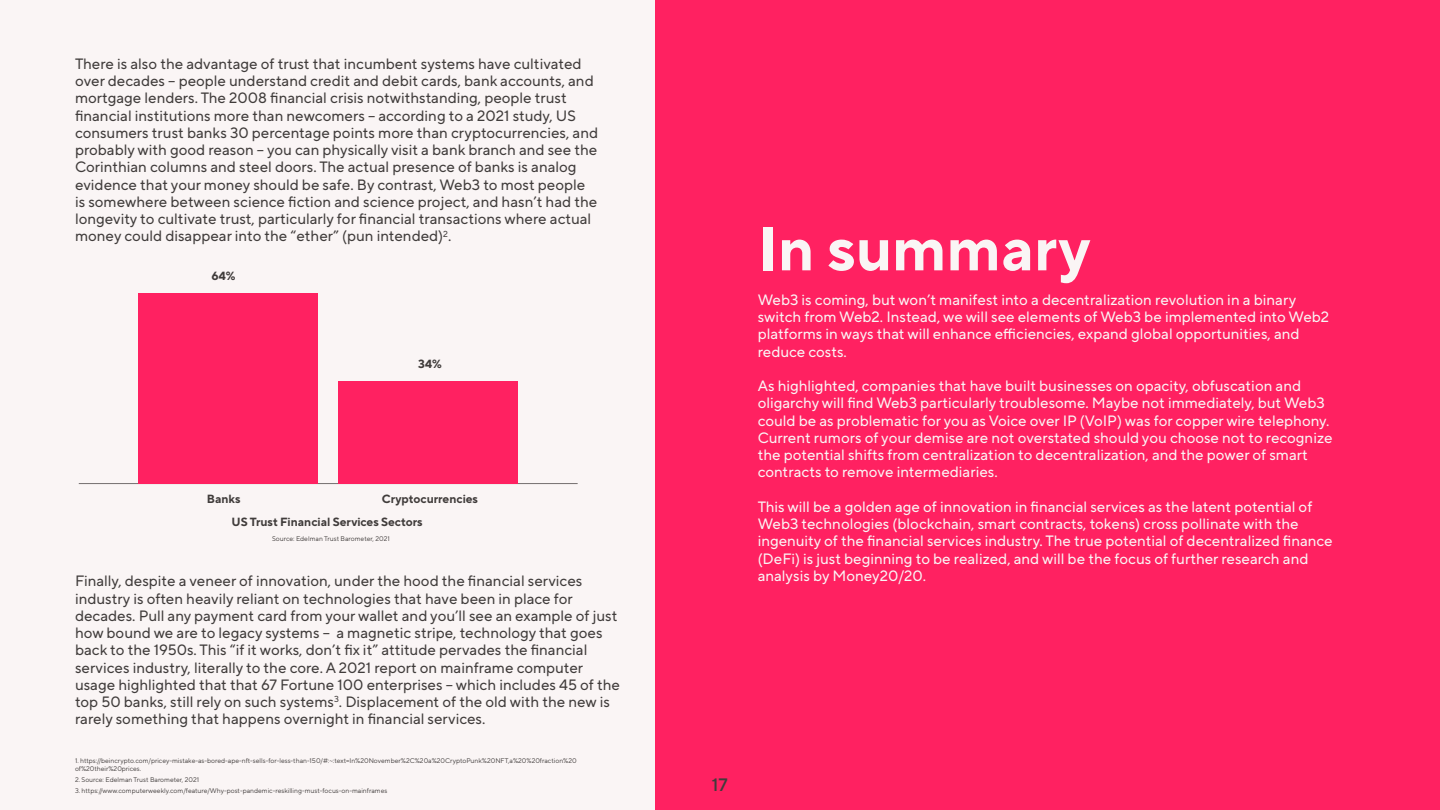
<style>
.page{position:relative;width:1440px;height:810px;background:#faf5f5}
.page>*{position:absolute;margin:0;border:0;box-sizing:border-box;transform-origin:0 0}
.t1{font:700 61.5px "TT Norms Pro";color:#faf5f5}
.t2{font:500 18px "TT Norms Pro";color:#403c3b}
.Body_20pt{font:15px/17.2px "TT Norms Pro";color:#403c3b}
.Body_20pt-2{font:15px/17.2px "TT Norms Pro";color:#faf5f5}
.t3{font:700 11.85px "TT Norms Pro";color:#403c3b}
.t4{font:6.75px/8.1px "TT Norms Pro";color:#403c3b}
</style>
<div class="page">
<hr style="left:79px;top:483px;width:499px;height:1px;background:#746f6f">
<div style="left:338px;top:381px;width:180px;height:103px;background:#ff2161"></div>
<div style="left:139px;top:293px;width:179px;height:191px;background:#ff2161"></div>
<div style="left:655px;top:0;width:785px;height:810px;background:#ff2161"></div>
<p class="Body_20pt" style="left:75px;top:54px;width:525px">There is also the advantage of trust that incumbent systems have cultivated over decades – people understand credit and debit cards, bank accounts, and mortgage lenders. The 2008 financial crisis notwithstanding, people trust financial institutions more than newcomers – according to a 2021 study, US consumers trust banks 30 percentage points more than cryptocurrencies, and probably with good reason – you can physically visit a bank branch and see the Corinthian columns and steel doors. The actual presence of banks is analog evidence that your money should be safe. By contrast, Web3 to most people is somewhere between science fiction and science project, and hasn’t had the longevity to cultivate trust, particularly for financial transactions where actual money could disappear into the “ether” (pun intended)<sup>2</sup>.</p>
<p class="t3" style="left:212px;top:267px;width:25px">64%</p>
<p class="t3" style="left:418px;top:355px;width:25px">34%</p>
<p class="t3" style="left:207px;top:490px;width:35px">Banks</p>
<p class="t3" style="left:382px;top:490px;width:98px">Cryptocurrencies</p>
<p class="t3" style="left:231px;top:513px;width:193px">US Trust Financial Services Sectors</p>
<p class="t4" style="left:272px;top:534px;width:119px">Source: Edelman Trust Barometer, 2021</p>
<p class="Body_20pt" style="left:75px;top:571px;width:547px">Finally, despite a veneer of innovation, under the hood the financial services industry is often heavily reliant on technologies that have been in place for decades. Pull any payment card from your wallet and you’ll see an example of just how bound we are to legacy systems – a magnetic stripe, technology that goes back to the 1950s. This “if it works, don’t fix it” attitude pervades the financial services industry, literally to the core. A 2021 report on mainframe computer usage highlighted that that 67 Fortune 100 enterprises – which includes 45 of the top 50 banks, still rely on such systems<sup>3</sup>. Displacement of the old with the new is rarely something that happens overnight in financial services.</p>
<p class="t4" style="left:75px;top:756px;width:503px">1. https://beincrypto.com/pricey-mistake-as-bored-ape-nft-sells-for-less-than-150/#:~:text=In%20November%2C%20a%20CryptoPunk%20NFT,a%20%20fraction%20 of%20their%20prices.</p>
<p class="t4" style="left:75px;top:775px;width:126px">2. Source: Edelman Trust Barometer, 2021</p>
<p class="t4" style="left:75px;top:786px;width:314px">3. https://www.computerweekly.com/feature/Why-post-pandemic-reskilling-must-focus-on-mainframes</p>
<p class="t1" style="left:758px;top:203px;width:334px">In summary</p>
<p class="Body_20pt-2" style="left:758px;top:290px;width:573px">Web3 is coming, but won’t manifest into a decentralization revolution in a binary switch from Web2. Instead, we will see elements of Web3 be implemented into Web2 platforms in ways that will enhance efficiencies, expand global opportunities, and reduce costs.</p>
<p class="Body_20pt-2" style="left:758px;top:376px;width:576px">As highlighted, companies that have built businesses on opacity, obfuscation and oligarchy will find Web3 particularly troublesome. Maybe not immediately, but Web3 could be as problematic for you as Voice over IP (VoIP) was for copper wire telephony.<br>Current rumors of your demise are not overstated should you choose not to recognize the potential shifts from centralization to decentralization, and the power of smart contracts to remove intermediaries.</p>
<p class="Body_20pt-2" style="left:758px;top:497px;width:577px">This will be a golden age of innovation in financial services as the latent potential of Web3 technologies (blockchain, smart contracts, tokens) cross pollinate with the ingenuity of the financial services industry. The true potential of decentralized finance (DeFi) is just beginning to be realized, and will be the focus of further research and analysis by Money20/20.</p>
<p class="t2" style="left:712px;top:771px;width:18px">17</p>
</div>
